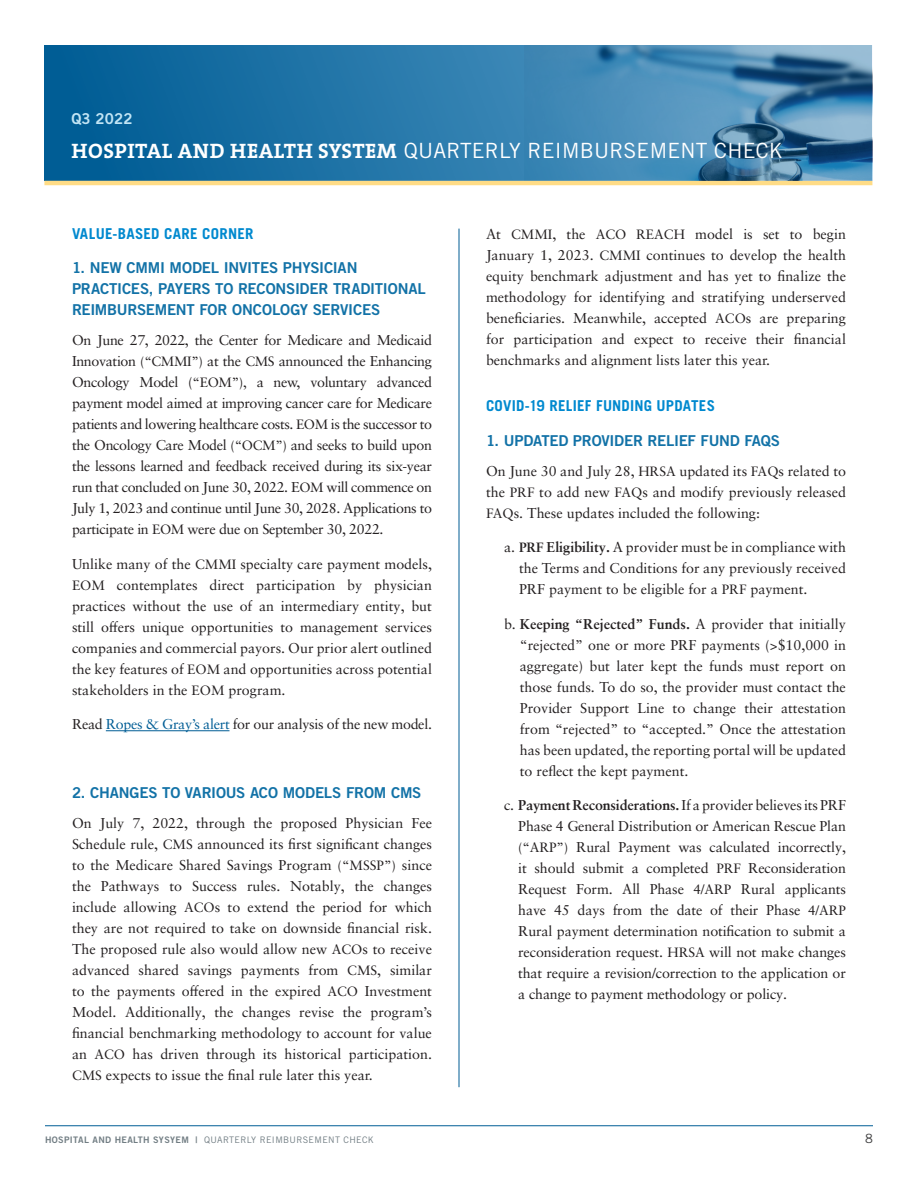
<style>
.page{position:relative;width:918px;height:1188px;background:#fff}
.page>*{position:absolute;margin:0;border:0;box-sizing:border-box;transform-origin:0 0}
.t1{font:21px "Trade Gothic LT Pro";letter-spacing:.01em;color:#fff}
.HED_1__TG_B2_11{font:15px/21px "Trade Gothic LT Pro Bd 2";letter-spacing:-.015em;color:#1272a7}
.HED_1__TG_B2_11-2{font:700 15px "Trade Gothic LT Pro";letter-spacing:.015em;color:#0089cf}
.t2{font:15px "Trade Gothic LT Pro Bd 2";letter-spacing:.01em;color:#c2e5f5}
.LIST_1__S_9{font:14.25px/21px "Sabon LT Pro";color:#231f20;text-align:justify}
.LIST_1__S_9-2{font:14.25px "Sabon LT Pro";letter-spacing:-.02em;color:#231f20}
.t3{font:12.75px "Trade Gothic LT Pro";color:#3e3e3f}
.t4{font:9px "Trade Gothic LT Pro";letter-spacing:.04em;color:#717d83}
.s1{font-family:"The Serif B W7";font-weight:700}
.s2{font-size:13.5px}
.s3{color:#005d95}
.s4{font-weight:700;font-size:13.5px}
.s5{font-weight:700}
.s6{font-family:"Trade Gothic LT Pro Bd 2"}
</style>
<div class="page">
<hr style="left:44px;top:181px;width:828px;height:4px;background:#ffdc86">
<svg style="left:44px;top:45px;width:480px;height:136px;background:#1a6fa3"></svg>
<img style="left:524px;top:45px;width:349px;height:136px">
<hr style="left:45px;top:1125px;width:828px;height:1px;background:#005d95">
<hr style="left:459px;top:229px;width:1px;height:858px;background:#005d95">
<hr style="left:106px;top:730px;width:124px;height:1px;background:#005d95">
<p class="t2" style="left:71px;top:109px;width:63px">Q3 2022</p>
<h1 class="t1" style="left:72px;top:138px;width:713px"><span class="s1">HOSPITAL AND HEALTH SYSTEM</span> QUARTERLY REIMBURSEMENT CHECK</h1>
<p class="HED_1__TG_B2_11-2" style="left:72px;top:224px;width:183px">VALUE-BASED CARE CORNER</p>
<p class="HED_1__TG_B2_11" style="left:72px;top:257px;width:355px">1. NEW CMMI MODEL INVITES PHYSICIAN<br>PRACTICES, PAYERS TO RECONSIDER TRADITIONAL<br>REIMBURSEMENT FOR ONCOLOGY SERVICES</p>
<p class="LIST_1__S_9" style="left:72px;top:330px;width:362px">On June 27, 2022, the Center for Medicare and Medicaid Innovation <span class="s2">(“CMMI”)</span> at the <span class="s2">CMS</span> announced the Enhancing Oncology Model (<span class="s2">“EOM”),</span> a new, voluntary advanced payment model aimed at improving cancer care for Medicare patients and lowering healthcare costs. <span class="s2">EOM</span> is the successor to the Oncology Care Model <span class="s2">(“OCM”)</span> and seeks to build upon the lessons learned and feedback received during its six-year run that concluded on June 30, 2022. E<span class="s2">OM</span> will commence on July 1, 2023 and continue until June 30, 2028. Applications to participate in <span class="s2">EOM</span> were due on September 30, 2022.</p>
<p class="LIST_1__S_9" style="left:72px;top:553px;width:362px">Unlike many of the <span class="s2">CMMI</span> specialty care payment models, <span class="s2">EOM</span> contemplates direct participation by physician practices without the use of an intermediary entity, but still offers unique opportunities to management services companies and commercial payors. Our prior alert outlined the key features of <span class="s2">EOM</span> and opportunities across potential stakeholders in the <span class="s2">EOM</span> program.</p>
<p class="LIST_1__S_9-2" style="left:72px;top:715px;width:362px">Read <span class="s3">Ropes &amp; Gray’s alert</span> for our analysis of the new model.</p>
<p class="HED_1__TG_B2_11" style="left:72px;top:782px;width:351px">2. CHANGES TO VARIOUS ACO MODELS FROM CMS</p>
<p class="LIST_1__S_9" style="left:72px;top:813px;width:362px">On July 7, 2022, through the proposed Physician Fee Schedule rule, <span class="s2">CMS</span> announced its first significant changes to the Medicare Shared Savings Program <span class="s2">(“MSSP”)</span> since the Pathways to Success rules. Notably, the changes include allowing <span class="s2">ACO</span>s to extend the period for which they are not required to take on downside financial risk.<br>The proposed rule also would allow new <span class="s2">ACO</span>s to receive advanced shared savings payments from <span class="s2">CMS</span>, similar to the payments offered in the expired <span class="s2">ACO</span> Investment Model. Additionally, the changes revise the program’s financial benchmarking methodology to account for value an <span class="s2">ACO</span> has driven through its historical participation.<br><span class="s2">CMS</span> expects to issue the final rule later this year.</p>
<p class="LIST_1__S_9" style="left:486px;top:223px;width:362px">At <span class="s2">CMMI</span>, the <span class="s2">ACO REACH</span> model is set to begin January 1, 2023. <span class="s2">CMMI</span> continues to develop the health equity benchmark adjustment and has yet to finalize the methodology for identifying and stratifying underserved beneficiaries. Meanwhile, accepted <span class="s2">ACO</span>s are preparing for participation and expect to receive their financial benchmarks and alignment lists later this year.</p>
<p class="HED_1__TG_B2_11-2" style="left:486px;top:397px;width:231px">COVID-19 RELIEF FUNDING UPDATES</p>
<p class="HED_1__TG_B2_11" style="left:486px;top:430px;width:295px">1. UPDATED PROVIDER RELIEF FUND FAQS</p>
<p class="LIST_1__S_9" style="left:486px;top:460px;width:362px">On June 30 and July 28, <span class="s2">HRSA</span> updated its <span class="s2">FAQ</span>s related to the <span class="s2">PRF</span> to add new <span class="s2">FAQ</span>s and modify previously released <span class="s2">FAQ</span>s. These updates included the following:</p>
<p class="LIST_1__S_9" style="left:519px;top:537px;width:328px;text-indent:-15px">a. <span class="s4">PRF</span> <span class="s5">Eligibility.</span> A provider must be in compliance with the Terms and Conditions for any previously received PRF payment to be eligible for a <span class="s2">PRF</span> payment.</p>
<p class="LIST_1__S_9" style="left:520px;top:613px;width:328px;text-indent:-16px">b. <span class="s5">Keeping “Rejected” Funds.</span> A provider that initially “rejected” one or more PRF payments (&gt;$10,000 in aggregate) but later kept the funds must report on those funds. To do so, the provider must contact the Provider Support Line to change their attestation from “rejected” to “accepted.” Once the attestation has been updated, the reporting portal will be updated to reflect the kept payment.</p>
<p class="LIST_1__S_9" style="left:518px;top:795px;width:329px;text-indent:-14px">c. <span class="s5">Payment Reconsiderations.</span> If a provider believes its PRF Phase 4 General Distribution or American Rescue Plan <span class="s2">(“ARP”)</span> Rural Payment was calculated incorrectly, it should submit a completed <span class="s2">PRF</span> Reconsideration Request Form. All Phase <span class="s2">4/ARP</span> Rural applicants have 45 days from the date of their Phase <span class="s2">4/ARP </span>Rural payment determination notification to submit a reconsideration request. <span class="s2">HRSA</span> will not make changes that require a revision/correction to the application or a change to payment methodology or policy.</p>
<p class="t4" style="left:45px;top:1134px;width:330px"><span class="s6">HOSPITAL AND HEALTH SYSYEM |</span> QUARTERLY REIMBURSEMENT CHECK</p>
<p class="t3" style="left:865px;top:1131px;width:9px">8</p>
</div>
